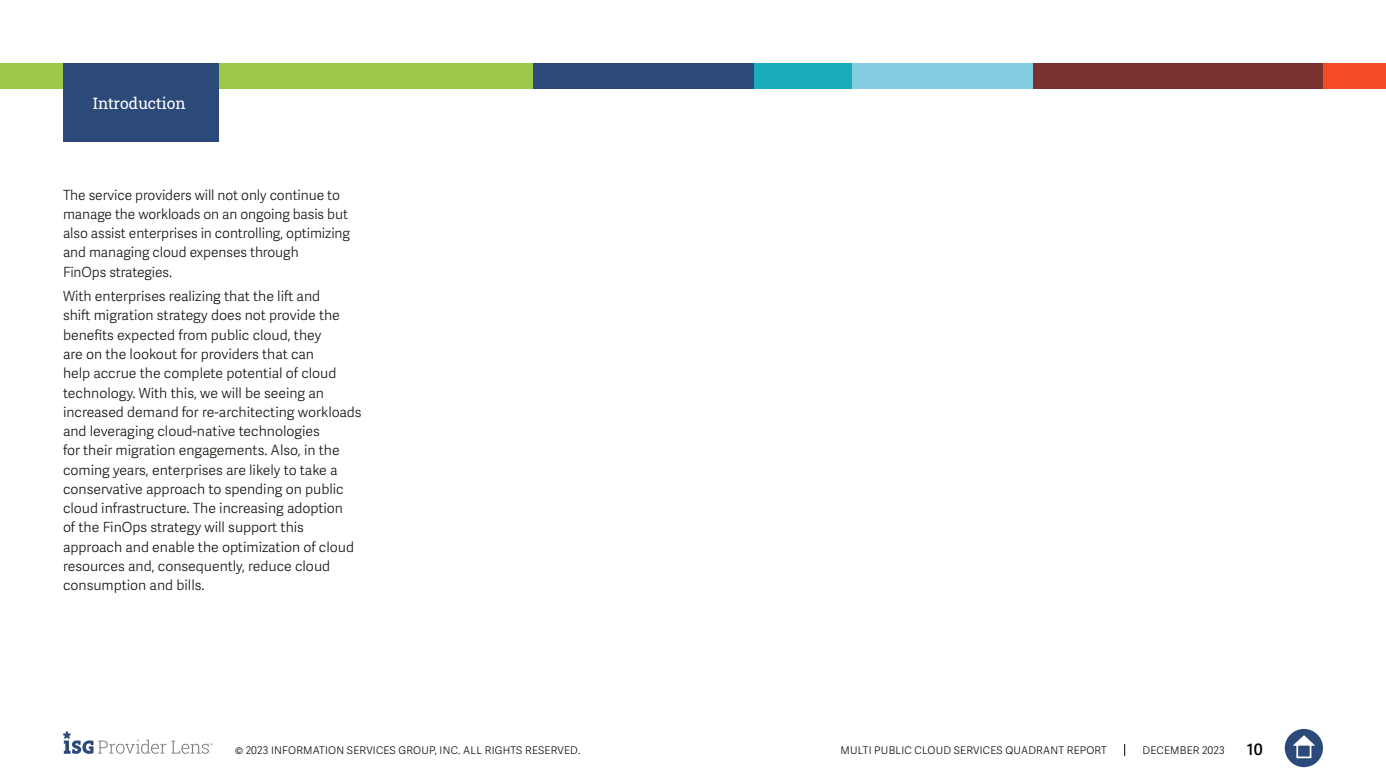
<style>
.page{position:relative;width:1386px;height:780px;background:#fff}
.page>*{position:absolute;margin:0;border:0;box-sizing:border-box;transform-origin:0 0}
.t1{font:15.75px "Roboto Slab ISG P Regular";color:#fff}
.t2{font:600 15.75px "Adelle Sans";color:#000}
.t3{font:300 14px/19.2px "Adelle Sans";color:#12110c}
.t4{font:300 10.5px "Adelle Sans";letter-spacing:.02em;color:#000}
</style>
<div class="page">
<svg style="left:1124px;top:744px;width:1px;height:12px"></svg>
<div style="left:1285px;top:729px;width:38px;height:38px;background:#2b4a79;border-radius:50%"></div>
<svg style="left:1293px;top:735px;width:22px;height:10px"></svg>
<div style="left:1296px;top:743px;width:15px;height:15px;border:2px solid #fff"></div>
<svg style="left:63px;top:731px;width:150px;height:23px"></svg>
<div style="left:0;top:63px;width:533px;height:26px;background:#9bc947"></div>
<div style="left:533px;top:63px;width:223px;height:26px;background:#2b4a79"></div>
<div style="left:850px;top:63px;width:184px;height:26px;background:#84cee3"></div>
<div style="left:1323px;top:63px;width:63px;height:26px;background:#f54a26"></div>
<div style="left:1033px;top:63px;width:290px;height:26px;background:#7a302e"></div>
<div style="left:754px;top:63px;width:98px;height:26px;background:#1cabb9"></div>
<div style="left:63px;top:63px;width:155px;height:79px;background:#2b4a79"></div>
<p class="t1" style="left:93px;top:92px;width:94px">Introduction</p>
<p class="t3" style="left:63px;top:185px;width:289px">The service providers will not only continue to manage the workloads on an ongoing basis but also assist enterprises in controlling, optimizing and managing cloud expenses through<br>FinOps strategies.</p>
<p class="t3" style="left:63px;top:287px;width:300px">With enterprises realizing that the lift and<br>shift migration strategy does not provide the benefits expected from public cloud, they<br>are on the lookout for providers that can<br>help accrue the complete potential of cloud technology. With this, we will be seeing an increased demand for re-architecting workloads and leveraging cloud-native technologies<br>for their migration engagements. Also, in the coming years, enterprises are likely to take a conservative approach to spending on public cloud infrastructure. The increasing adoption<br>of the FinOps strategy will support this approach and enable the optimization of cloud resources and, consequently, reduce cloud consumption and bills.</p>
<p class="t4" style="left:235px;top:744px;width:347px">© 2023 INFORMATION SERVICES GROUP, INC. ALL RIGHTS RESERVED.</p>
<p class="t4" style="left:841px;top:744px;width:268px">MULTI PUBLIC CLOUD SERVICES QUADRANT REPORT</p>
<p class="t4" style="left:1143px;top:744px;width:84px">DECEMBER 2023</p>
<p class="t2" style="left:1247px;top:740px;width:18px">10</p>
</div>
